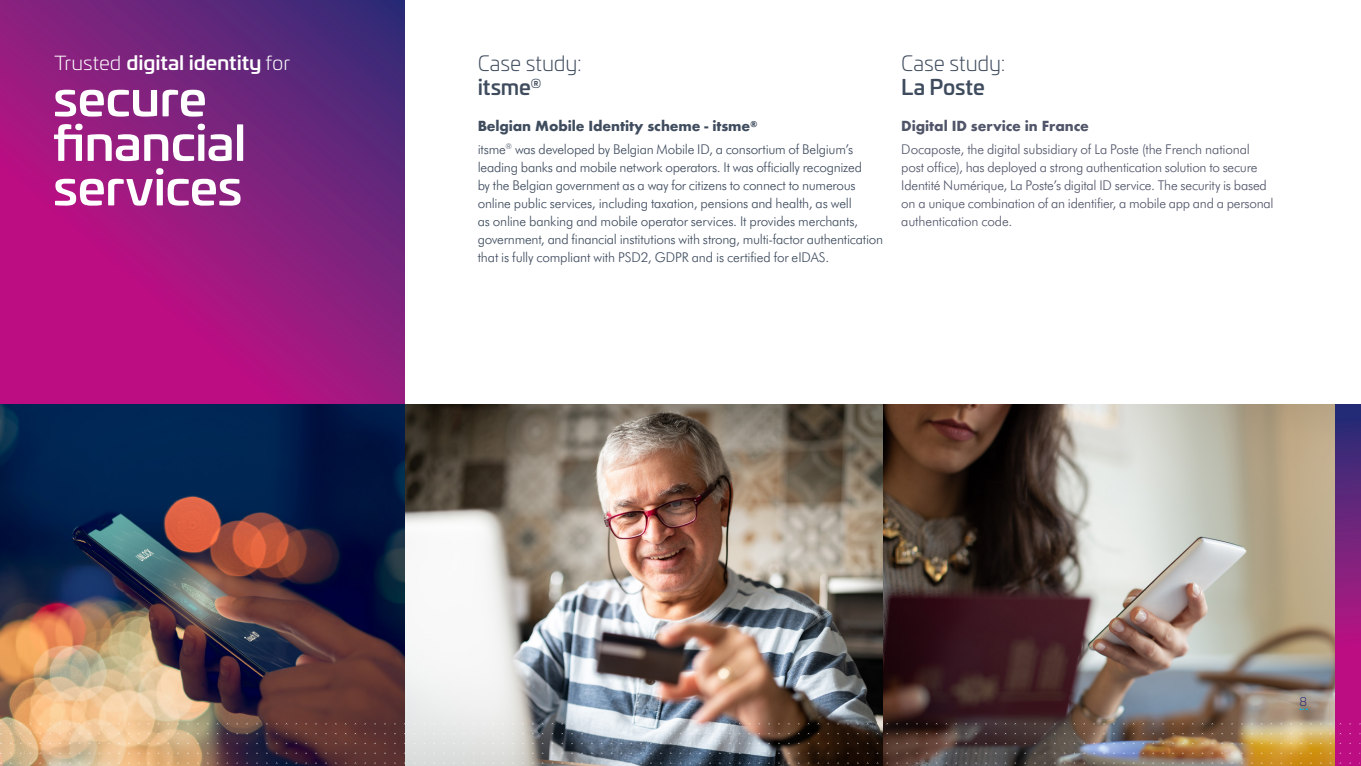
<style>
.page{position:relative;width:1361px;height:766px;background:#fff}
.page>*{position:absolute;margin:0;border:0;box-sizing:border-box;transform-origin:0 0}
.t1{font:500 47.7px/44.5px "Univia Pro";letter-spacing:-.015em;color:#fff;scale:1.06 1}
.BODY_COPY_-_bullets{font:300 21px/24px "Univia Pro";color:#3f4c5e}
.t2{font:500 19.35px "Univia Pro";letter-spacing:-.005em;color:#fff;scale:1.06 1}
.BODY_COPY_-_bullets-2{font:300 13.5px/18px "Futura BT";letter-spacing:-.015em;color:#3f4c5e}
.BODY_COPY_-_bullets-3{font:300 13.5px/18px "Futura BT";letter-spacing:-.02em;color:#515569}
.HEADING_2{font:700 13.5px "Futura";letter-spacing:-.005em;color:#3f4c5e}
.HEADING_2-2{font:700 13.5px "Futura";letter-spacing:-.005em;color:#515569}
.Page_Number_blue{font:300 12px "Univia Pro";color:#242a75}
.s1{font-weight:300}
.s2{font-weight:500}
</style>
<div class="page">
<img style="left:404px;top:404px;width:957px;height:361px">
<img style="left:883px;top:405px;width:452px;height:360px">
<svg style="left:1335px;top:405px;width:26px;height:360px;background:#871b7e"></svg>
<svg style="left:0;top:0;width:404px;height:405px;background:#8e1b7f"></svg>
<img style="left:0;top:405px;width:404px;height:360px">
<p class="t2" style="left:55px;top:48px;width:224px"><span class="s1">Trusted</span> digital identity <span class="s1">for</span></p>
<p class="t1" style="left:53px;top:73px;width:184px">secure financial services</p>
<p class="BODY_COPY_-_bullets" style="left:478px;top:50px;width:106px">Case study: <span class="s2">itsme</span><sup>®</sup></p>
<p class="BODY_COPY_-_bullets" style="left:901px;top:50px;width:106px">Case study:<br><span class="s2">La Poste</span></p>
<p class="HEADING_2" style="left:478px;top:116px;width:282px">Belgian Mobile Identity scheme - itsme<sup>®</sup></p>
<p class="BODY_COPY_-_bullets-2" style="left:478px;top:139px;width:407px">itsme<sup>®</sup> was developed by Belgian Mobile ID, a consortium of Belgium’s leading banks and mobile network operators. It was officially recognized<br>by the Belgian government as a way for citizens to connect to numerous online public services, including taxation, pensions and health, as well<br>as online banking and mobile operator services. It provides merchants, government, and financial institutions with strong, multi-factor authentication that is fully compliant with PSD2, GDPR and is certified for eIDAS.</p>
<p class="HEADING_2-2" style="left:901px;top:116px;width:189px">Digital ID service in France</p>
<p class="BODY_COPY_-_bullets-3" style="left:901px;top:139px;width:374px">Docaposte, the digital subsidiary of La Poste (the French national post office), has deployed a strong authentication solution to secure Identité Numérique, La Poste’s digital ID service. The security is based on a unique combination of an identifier, a mobile app and a personal authentication code.</p>
<p class="Page_Number_blue" style="left:1299px;top:693px;width:9px">8</p>
</div>
